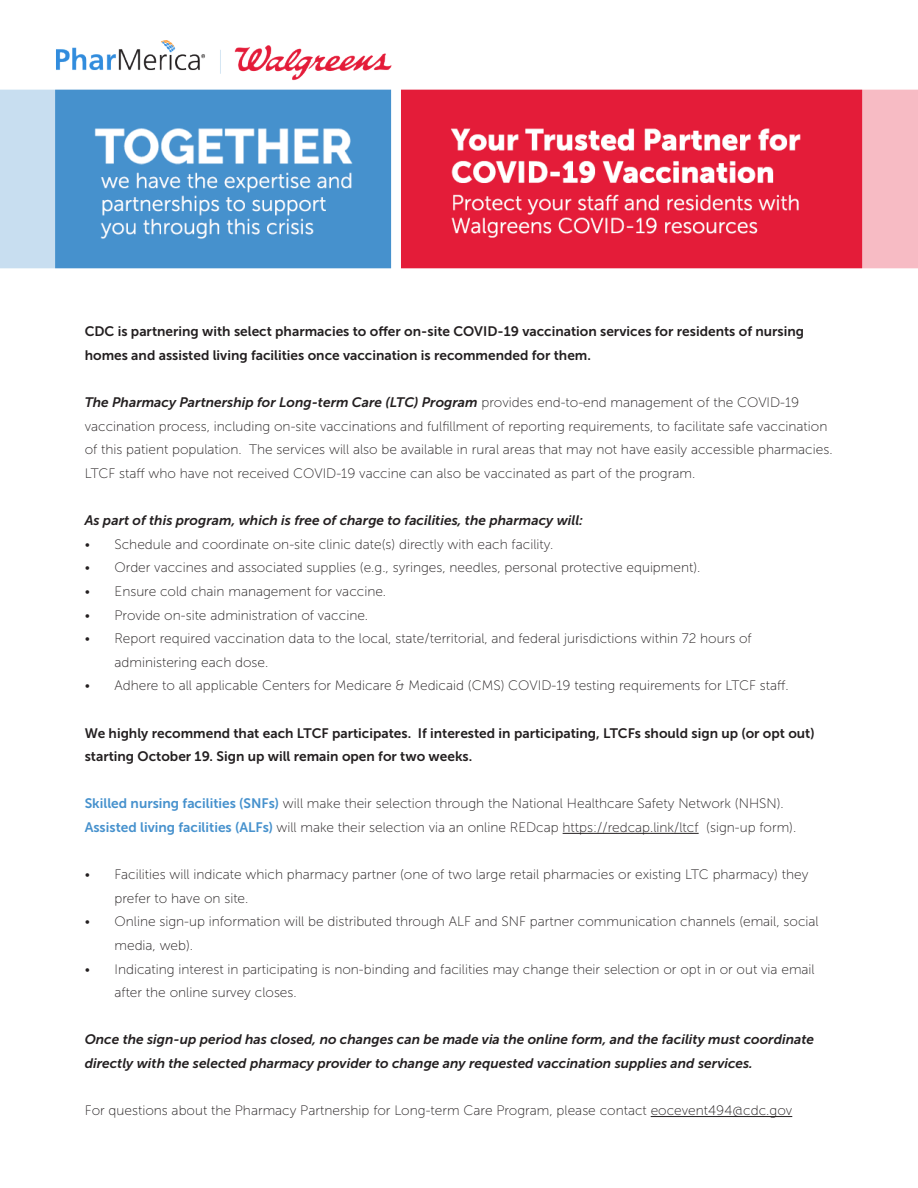
<style>
.page{position:relative;width:918px;height:1188px;background:#fff}
.page>*{position:absolute;margin:0;border:0;box-sizing:border-box;transform-origin:0 0}
.t1{font:13.65px/23.5px "Museo Sans 100";color:#231f20}
.t2{font:13.65px/23.5px "Museo Sans 700";color:#231f20}
.t3{font:italic 13.65px/23.5px "Museo Sans 700";color:#231f20}
.s1{font-family:"Museo Sans 700";font-style:italic}
.s2{font-family:"Museo Sans 700";color:#4691cd}
</style>
<div class="page">
<img style="left:0;top:40px;width:918px;height:229px">
<hr style="left:563px;top:833px;width:136px;height:1px;background:#231f20">
<hr style="left:651px;top:1116px;width:141px;height:1px;background:#231f20">
<p class="t2" style="left:85px;top:320px;width:721px">CDC is partnering with select pharmacies to offer on-site COVID-19 vaccination services for residents of nursing homes and assisted living facilities once vaccination is recommended for them.</p>
<p class="t1" style="left:85px;top:391px;width:749px"><span class="s1">The Pharmacy Partnership for Long-term Care (LTC) Program</span> provides end-to-end management of the COVID-19 vaccination process, including on-site vaccinations and fulfillment of reporting requirements, to facilitate safe vaccination of this patient population. The services will also be available in rural areas that may not have easily accessible pharmacies.<br>LTCF staff who have not received COVID-19 vaccine can also be vaccinated as part of the program.</p>
<p class="t3" style="left:85px;top:509px;width:500px">As part of this program, which is free of charge to facilities, the pharmacy will:</p>
<p class="t1" style="left:85px;top:533px;width:470px">• Schedule and coordinate on-site clinic date(s) directly with each facility.</p>
<p class="t1" style="left:85px;top:556px;width:617px">• Order vaccines and associated supplies (e.g., syringes, needles, personal protective equipment).</p>
<p class="t1" style="left:85px;top:580px;width:303px">• Ensure cold chain management for vaccine.</p>
<p class="t1" style="left:85px;top:603px;width:285px">• Provide on-site administration of vaccine.</p>
<p class="t1" style="left:115px;top:627px;width:639px;text-indent:-30px">• Report required vaccination data to the local, state/territorial, and federal jurisdictions within 72 hours of administering each dose.</p>
<p class="t1" style="left:85px;top:674px;width:706px">• Adhere to all applicable Centers for Medicare &amp; Medicaid (CMS) COVID-19 testing requirements for LTCF staff.</p>
<p class="t2" style="left:85px;top:721px;width:732px">We highly recommend that each LTCF participates. If interested in participating, LTCFs should sign up (or opt out) starting October 19. Sign up will remain open for two weeks.</p>
<p class="t1" style="left:85px;top:792px;width:701px"><span class="s2">Skilled nursing facilities (SNFs)</span> will make their selection through the National Healthcare Safety Network (NHSN).</p>
<p class="t1" style="left:85px;top:816px;width:713px"><span class="s2">Assisted living facilities (ALFs)</span> will make their selection via an online REDcap https://redcap.link/ltcf (sign-up form).</p>
<p class="t1" style="left:115px;top:863px;width:695px;text-indent:-30px">• Facilities will indicate which pharmacy partner (one of two large retail pharmacies or existing LTC pharmacy) they prefer to have on site.</p>
<p class="t1" style="left:115px;top:910px;width:706px;text-indent:-30px">• Online sign-up information will be distributed through ALF and SNF partner communication channels (email, social media, web).</p>
<p class="t1" style="left:115px;top:957px;width:702px;text-indent:-30px">• Indicating interest in participating is non-binding and facilities may change their selection or opt in or out via email after the online survey closes.</p>
<p class="t3" style="left:85px;top:1028px;width:731px">Once the sign-up period has closed, no changes can be made via the online form, and the facility must coordinate directly with the selected pharmacy provider to change any requested vaccination supplies and services.</p>
<p class="t1" style="left:85px;top:1099px;width:709px">For questions about the Pharmacy Partnership for Long-term Care Program, please contact eocevent494@cdc.gov</p>
</div>
